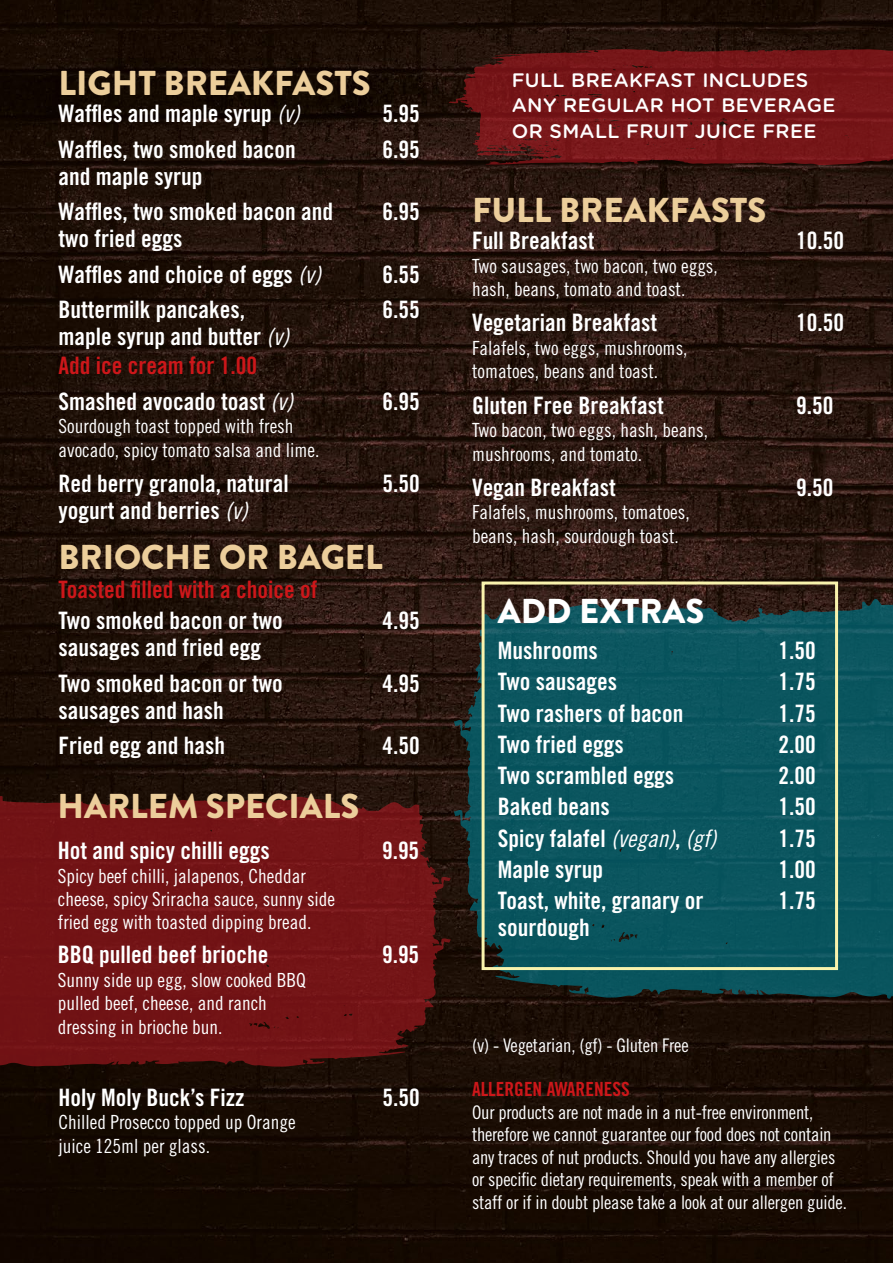
<style>
.page{position:relative;width:893px;height:1263px;background:#fff}
.page>*{position:absolute;margin:0;border:0;box-sizing:border-box;transform-origin:0 0}
.t1{font:900 34.5px "Brandon Grotesque";color:#ecce9b}
.t2{font:900 34.5px "Brandon Grotesque";color:#fff}
.t3{font:24px/35.5px "Trade Gothic Bold Cond Twenty";color:#fff}
.t4{font:24px "Trade Gothic Bold Cond Twenty";color:#cd171a}
.t5{font:19.5px/23.4px "Trade Gothic Cond Eighteen";color:#fff}
.t6{font:500 19.5px/25.5px "Gotham Rounded";letter-spacing:.02em;color:#fff}
.t7{font:19.5px "Trade Gothic Bold Cond Twenty";color:#cd171a}
.t8{font:18.75px/22.5px "Trade Gothic Cond Eighteen";letter-spacing:-.01em;color:#fff}
.s1{font-family:"Trade Gothic Cond Eighteen Obl"}
.s2{color:#cd171a}
</style>
<div class="page">
<img style="left:0;top:0;width:893px;height:1263px">
<svg style="left:0;top:794px;width:451px;height:273px;background:#691314"></svg>
<svg style="left:454px;top:598px;width:439px;height:401px;background:#0e4f57"></svg>
<div style="left:482px;top:581px;width:356px;height:389px;border:3px solid #f9f3ad"></div>
<svg style="left:449px;top:49px;width:444px;height:116px;background:#6c1517"></svg>
<h1 class="t1" style="left:58px;top:59px;width:314px">LIGHT BREAKFASTS</h1>
<p class="t3" style="left:58px;top:96px;width:243px">Waffles and maple syrup <span class="s1">(v)</span></p>
<p class="t3" style="left:382px;top:96px;width:39px">5.95</p>
<p class="t3" style="left:58px;top:131px;width:239px">Waffles, two smoked bacon</p>
<p class="t3" style="left:382px;top:131px;width:39px">6.95</p>
<p class="t3" style="left:58px;top:158px;width:276px">and maple syrup<br>Waffles, two smoked bacon and</p>
<p class="t3" style="left:382px;top:194px;width:39px">6.95</p>
<p class="t3" style="left:58px;top:221px;width:264px">two fried eggs<br>Waffles and choice of eggs <span class="s1">(v)</span></p>
<p class="t3" style="left:382px;top:256px;width:39px">6.55</p>
<p class="t3" style="left:58px;top:292px;width:188px">Buttermilk pancakes,</p>
<p class="t3" style="left:382px;top:292px;width:39px">6.55</p>
<p class="t3" style="left:58px;top:322px;width:232px;line-height:28.8px">maple syrup and butter <span class="s1">(v)<br></span><span class="s2">Add ice cream for 1.00</span></p>
<p class="t3" style="left:58px;top:383px;width:236px">Smashed avocado toast <span class="s1">(v)</span></p>
<p class="t3" style="left:382px;top:383px;width:39px">6.95</p>
<p class="t5" style="left:58px;top:414px;width:262px">Sourdough toast topped with fresh avocado, spicy tomato salsa and lime.</p>
<p class="t3" style="left:58px;top:465px;width:232px">Red berry granola, natural</p>
<p class="t3" style="left:382px;top:465px;width:39px">5.50</p>
<p class="t3" style="left:58px;top:492px;width:191px">yogurt and berries <span class="s1">(v)</span></p>
<h1 class="t1" style="left:58px;top:533px;width:326px">BRIOCHE OR BAGEL</h1>
<p class="t4" style="left:58px;top:575px;width:260px">Toasted filled with a choice of</p>
<p class="t3" style="left:58px;top:602px;width:226px">Two smoked bacon or two</p>
<p class="t3" style="left:382px;top:602px;width:39px">4.95</p>
<p class="t3" style="left:58px;top:629px;width:226px">sausages and fried egg<br>Two smoked bacon or two</p>
<p class="t3" style="left:382px;top:665px;width:39px">4.95</p>
<p class="t3" style="left:58px;top:692px;width:168px">sausages and hash<br>Fried egg and hash</p>
<h1 class="t1" style="left:58px;top:782px;width:303px">HARLEM SPECIALS</h1>
<p class="t3" style="left:382px;top:727px;width:39px">4.50</p>
<p class="t3" style="left:58px;top:833px;width:213px">Hot and spicy chilli eggs</p>
<p class="t3" style="left:382px;top:833px;width:39px">9.95</p>
<p class="t5" style="left:58px;top:864px;width:279px">Spicy beef chilli, jalapenos, Cheddar cheese, spicy Sriracha sauce, sunny side fried egg with toasted dipping bread.</p>
<p class="t3" style="left:58px;top:937px;width:212px">BBQ pulled beef brioche</p>
<p class="t3" style="left:382px;top:937px;width:39px">9.95</p>
<p class="t5" style="left:58px;top:968px;width:249px">Sunny side up egg, slow cooked BBQ pulled beef, cheese, and ranch dressing in brioche bun.</p>
<p class="t3" style="left:58px;top:1079px;width:188px">Holy Moly Buck’s Fizz</p>
<p class="t3" style="left:382px;top:1079px;width:39px">5.50</p>
<p class="t5" style="left:58px;top:1110px;width:239px">Chilled Prosecco topped up Orange juice 125ml per glass.</p>
<p class="t6" style="left:512px;top:66px;width:325px">FULL BREAKFAST INCLUDES<br>ANY REGULAR HOT BEVERAGE<br>OR SMALL FRUIT JUICE FREE</p>
<h1 class="t1" style="left:472px;top:186px;width:296px">FULL BREAKFASTS</h1>
<p class="t3" style="left:472px;top:223px;width:124px">Full Breakfast</p>
<p class="t3" style="left:796px;top:223px;width:49px">10.50</p>
<p class="t5" style="left:472px;top:254px;width:247px">Two sausages, two bacon, two eggs, hash, beans, tomato and toast.</p>
<p class="t3" style="left:472px;top:305px;width:187px">Vegetarian Breakfast</p>
<p class="t3" style="left:796px;top:305px;width:49px">10.50</p>
<p class="t5" style="left:472px;top:336px;width:217px">Falafels, two eggs, mushrooms, tomatoes, beans and toast.</p>
<p class="t3" style="left:472px;top:387px;width:193px">Gluten Free Breakfast</p>
<p class="t3" style="left:796px;top:387px;width:39px">9.50</p>
<p class="t5" style="left:472px;top:418px;width:238px">Two bacon, two eggs, hash, beans, mushrooms, and tomato.</p>
<p class="t3" style="left:472px;top:469px;width:145px">Vegan Breakfast</p>
<p class="t3" style="left:796px;top:469px;width:39px">9.50</p>
<p class="t5" style="left:472px;top:501px;width:219px">Falafels, mushrooms, tomatoes, beans, hash, sourdough toast.</p>
<h1 class="t2" style="left:498px;top:587px;width:208px">ADD EXTRAS</h1>
<p class="t3" style="left:498px;top:632px;width:101px">Mushrooms</p>
<p class="t3" style="left:778px;top:632px;width:39px">1.50</p>
<p class="t3" style="left:498px;top:664px;width:121px">Two sausages</p>
<p class="t3" style="left:778px;top:664px;width:39px">1.75</p>
<p class="t3" style="left:498px;top:695px;width:187px">Two rashers of bacon</p>
<p class="t3" style="left:778px;top:695px;width:39px">1.75</p>
<p class="t3" style="left:498px;top:726px;width:127px">Two fried eggs</p>
<p class="t3" style="left:778px;top:726px;width:39px">2.00</p>
<p class="t3" style="left:498px;top:757px;width:178px">Two scrambled eggs</p>
<p class="t3" style="left:778px;top:757px;width:39px">2.00</p>
<p class="t3" style="left:498px;top:789px;width:113px">Baked beans</p>
<p class="t3" style="left:778px;top:789px;width:39px">1.50</p>
<p class="t3" style="left:498px;top:820px;width:220px">Spicy falafel <span class="s1">(vegan)</span>, <span class="s1">(gf)</span></p>
<p class="t3" style="left:778px;top:820px;width:39px">1.75</p>
<p class="t3" style="left:498px;top:851px;width:107px">Maple syrup</p>
<p class="t3" style="left:778px;top:851px;width:39px">1.00</p>
<p class="t3" style="left:498px;top:882px;width:207px">Toast, white, granary or</p>
<p class="t3" style="left:778px;top:882px;width:39px">1.75</p>
<p class="t3" style="left:498px;top:909px;width:93px">sourdough</p>
<p class="t8" style="left:472px;top:1034px;width:218px">(v) - Vegetarian, (gf) - Gluten Free</p>
<p class="t7" style="left:472px;top:1078px;width:159px">ALLERGEN AWARENESS</p>
<p class="t8" style="left:472px;top:1101px;width:376px">Our products are not made in a nut-free environment, therefore we cannot guarantee our food does not contain any traces of nut products. Should you have any allergies or specific dietary requirements, speak with a member of staff or if in doubt please take a look at our allergen guide.</p>
</div>
